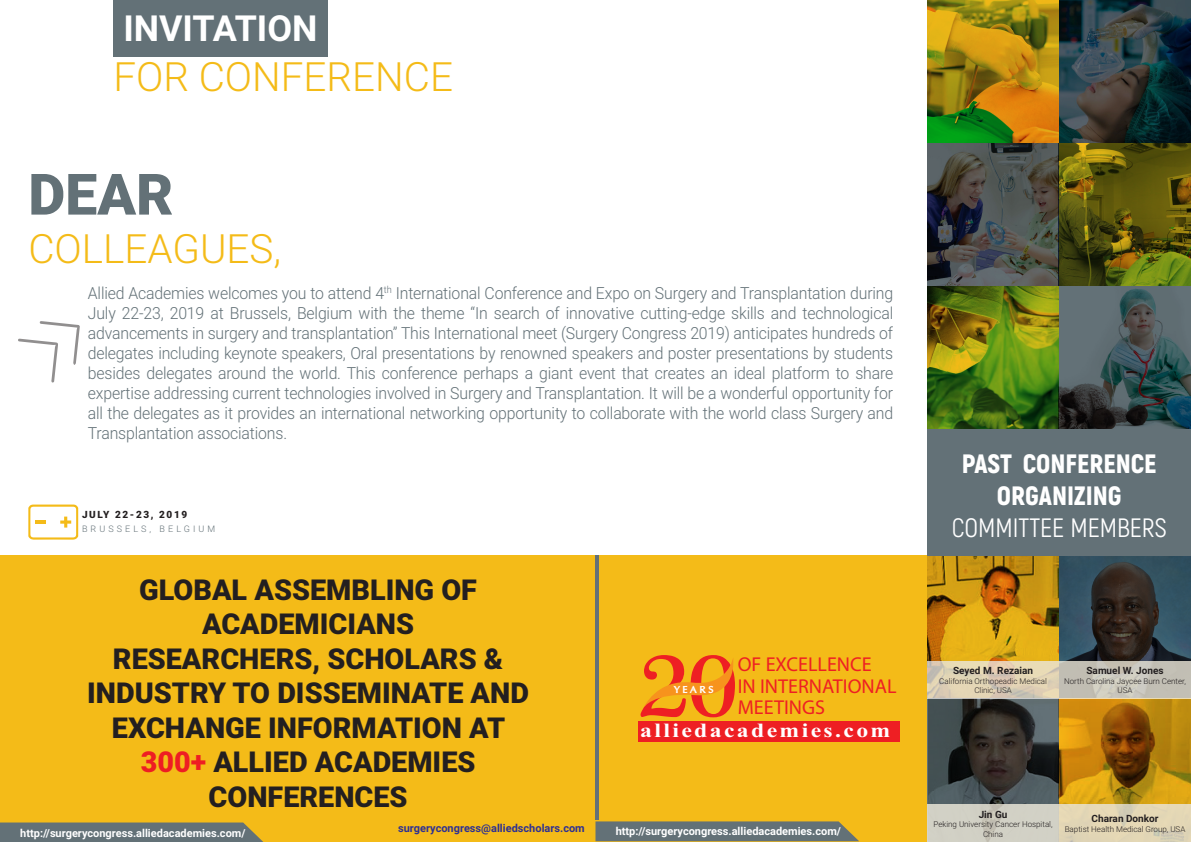
<style>
.page{position:relative;width:1191px;height:842px;background:#fff}
.page>*{position:absolute;margin:0;border:0;box-sizing:border-box;transform-origin:0 0}
.t1{font:900 57.1px "Roboto";color:#637177}
.t2{font:300 40.4px "Roboto";color:#f4bb18}
.t3{font:700 35.9px "Roboto";color:#fff}
.t4{font:900 28.8px "Roboto";color:#231f20}
.t5{font:900 26.5px "Akrobat";color:#fff}
.t6{font:26.5px "Akrobat";color:#fff}
.t7{font:20.1px "Myriad Pro";color:#ee1f23}
.t8{font:700 20.1px "Times New Roman";letter-spacing:.1em;color:#fff;scale:1.18 1}
.t9{font:300 16.7px/20px "Roboto";letter-spacing:-.01em;color:#637177;text-align:justify;scale:.95 1}
.t10{font:700 11px "Roboto";color:#fff}
.t11{font:700 11px "Roboto";color:#2e3092}
.t12{font:10.3px "Oregon LDO Black";letter-spacing:.24em;color:#fff;scale:1.06 1}
.t13{font:700 10px "Roboto";color:#231f20}
.t14{font:900 10px "Roboto";letter-spacing:.16em;color:#231f20}
.t15{font:300 9px "Roboto";letter-spacing:.34em;color:#637177}
.t16{font:300 8px/9.6px "Roboto";color:#231f20;text-align:center}
.s1{color:#ee1d23}
</style>
<div class="page">
<div style="left:0;top:556px;width:1191px;height:286px;background:#f4bb18"></div>
<img style="left:927px;top:0;width:132px;height:143px">
<svg style="left:1059px;top:0;width:131px;height:143px;background:#26363b"></svg>
<svg style="left:927px;top:143px;width:132px;height:143px;background:#464848"></svg>
<svg style="left:1059px;top:143px;width:131px;height:143px;background:#5c580d"></svg>
<svg style="left:927px;top:286px;width:132px;height:143px;background:#5e7711"></svg>
<svg style="left:1059px;top:286px;width:131px;height:143px;background:#445558"></svg>
<img style="left:927px;top:556px;width:132px;height:105px">
<svg style="left:1059px;top:556px;width:131px;height:105px;background:#303e45"></svg>
<svg style="left:927px;top:699px;width:132px;height:105px;background:#3a3f3f"></svg>
<svg style="left:1059px;top:699px;width:131px;height:105px;background:#b27a0d"></svg>
<svg style="left:927px;top:661px;width:132px;height:38px;background:#ddd0b4"></svg>
<svg style="left:1059px;top:661px;width:131px;height:38px;background:#c6c3b7"></svg>
<svg style="left:927px;top:804px;width:132px;height:38px;background:#d0cec3"></svg>
<svg style="left:1059px;top:804px;width:132px;height:38px;background:#e1d5b5"></svg>
<div style="left:927px;top:429px;width:264px;height:127px;background:#637177"></div>
<div style="left:113px;top:0;width:214px;height:57px;background:#637177"></div>
<svg style="left:28px;top:504px;width:50px;height:36px"></svg>
<hr style="left:35px;top:520px;width:11px;height:4px;background:#f4bb18">
<svg style="left:0;top:822px;width:263px;height:20px;background:#6b7571"></svg>
<svg style="left:595px;top:821px;width:264px;height:20px;background:#6b7571"></svg>
<div style="left:638px;top:721px;width:261px;height:20px;background:#ee1f23"></div>
<svg style="left:640px;top:655px;width:95px;height:62px"></svg>
<hr style="left:595px;top:556px;width:4px;height:264px;background:#637177">
<svg style="left:18px;top:321px;width:62px;height:62px"></svg>
<p class="t3" style="left:123px;top:3px;width:196px">INVITATION</p>
<p class="t2" style="left:113px;top:49px;width:341px">FOR CONFERENCE</p>
<p class="t1" style="left:28px;top:154px;width:146px">DEAR</p>
<p class="t2" style="left:28px;top:220px;width:254px">COLLEAGUES,</p>
<p class="t9" style="left:88px;top:282px;width:849px">Allied Academies welcomes you to attend 4<sup>th</sup> International Conference and Expo on Surgery and Transplantation during July 22-23, 2019 at Brussels, Belgium with the theme “In search of innovative cutting-edge skills and technological advancements in surgery and transplantation” This International meet (Surgery Congress 2019) anticipates hundreds of delegates including keynote speakers, Oral presentations by renowned speakers and poster presentations by students besides delegates around the world. This conference perhaps a giant event that creates an ideal platform to share expertise addressing current technologies involved in Surgery and Transplantation. It will be a wonderful opportunity for all the delegates as it provides an international networking opportunity to collaborate with the world class Surgery and Transplantation associations.</p>
<p class="t14" style="left:82px;top:507px;width:107px">JULY 22-23, 2019</p>
<p class="t15" style="left:82px;top:522px;width:135px">BRUSSELS, BELGIUM</p>
<p class="t4" style="left:139px;top:569px;width:339px">GLOBAL ASSEMBLING OF</p>
<p class="t4" style="left:202px;top:604px;width:214px">ACADEMICIANS</p>
<p class="t4" style="left:113px;top:638px;width:392px">RESEARCHERS, SCHOLARS &amp;</p>
<p class="t4" style="left:87px;top:673px;width:443px">INDUSTRY TO DISSEMINATE AND</p>
<p class="t4" style="left:112px;top:707px;width:395px">EXCHANGE INFORMATION AT</p>
<p class="t4" style="left:141px;top:742px;width:336px"><span class="s1">300+</span> ALLIED ACADEMIES</p>
<p class="t4" style="left:209px;top:776px;width:201px">CONFERENCES</p>
<p class="t7" style="left:737px;top:652px;width:135px">OF EXCELLENCE</p>
<p class="t7" style="left:737px;top:673px;width:160px">IN INTERNATIONAL</p>
<p class="t7" style="left:737px;top:695px;width:89px">MEETINGS</p>
<p class="t8" style="left:640px;top:717px;width:213px">alliedacademies.com</p>
<p class="t12" style="left:673px;top:683px;width:39px">YEARS</p>
<p class="t11" style="left:398px;top:821px;width:188px">surgerycongress@alliedscholars.com</p>
<p class="t10" style="left:20px;top:825px;width:227px">http://surgerycongress.alliedacademies.com/</p>
<p class="t10" style="left:616px;top:824px;width:227px">http://surgerycongress.alliedacademies.com/</p>
<p class="t5" style="left:961px;top:447px;width:196px">PAST CONFERENCE</p>
<p class="t5" style="left:997px;top:478px;width:126px">ORGANIZING</p>
<p class="t6" style="left:951px;top:512px;width:216px">COMMITTEE MEMBERS</p>
<p class="t13" style="left:953px;top:663px;width:81px">Seyed M. Rezaian</p>
<p class="t16" style="left:939px;top:676px;width:109px">California Orthopeadic Medical<br>Clinic, USA</p>
<p class="t13" style="left:1086px;top:663px;width:79px">Samuel W. Jones</p>
<p class="t16" style="left:1064px;top:676px;width:123px">North Carolina Jaycee Burn Center,<br>USA</p>
<p class="t13" style="left:978px;top:807px;width:30px">Jin Gu</p>
<p class="t16" style="left:933px;top:819px;width:121px">Peking University Cancer Hospital,<br>China</p>
<p class="t13" style="left:1091px;top:811px;width:68px">Charan Donkor</p>
<p class="t16" style="left:1064px;top:824px;width:122px">Baptist Health Medical Group, USA</p>
</div>
